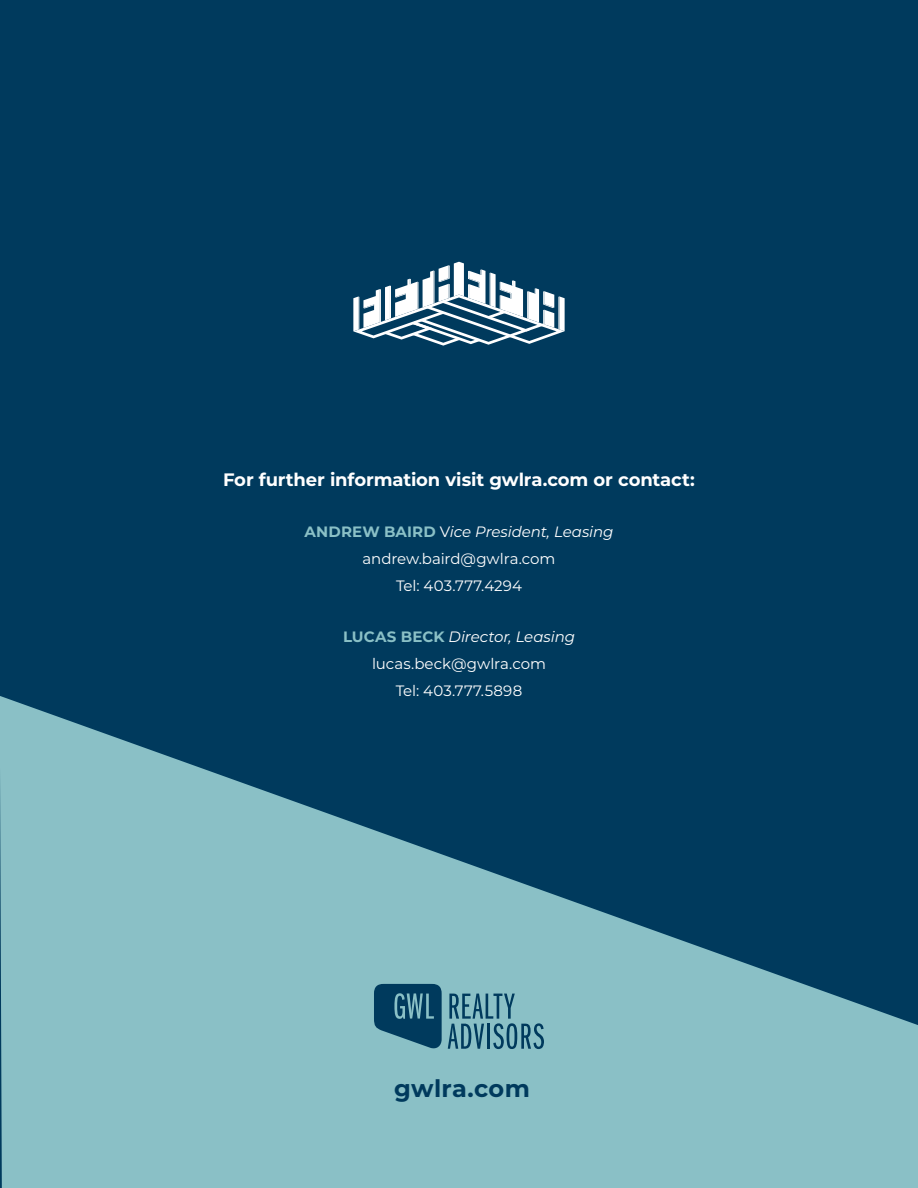
<style>
.page{position:relative;width:918px;height:1188px;background:#003a5d}
.page>*{position:absolute;margin:0;border:0;box-sizing:border-box;transform-origin:0 0}
.t1{font:700 24px "Montserrat";letter-spacing:.015em;color:#003a5d}
.t2{font:700 18px "Montserrat";letter-spacing:-.005em;color:#fff}
.t3{font:15px/27px "Montserrat";color:#fff;text-align:center}
.s1{font-weight:700;color:#8ac0c6}
.s2{font-style:italic}
</style>
<div class="page">
<svg style="left:0;top:696px;width:918px;height:492px;fill:#8ac0c6"></svg>
<svg style="left:374px;top:984px;width:68px;height:66px"></svg>
<svg style="left:448px;top:994px;width:96px;height:55px"></svg>
<svg style="left:353px;top:262px;width:212px;height:84px"></svg>
<p class="t2" style="left:223px;top:466px;width:473px">For further information visit gwlra.com or contact:</p>
<p class="t3" style="left:305px;top:517px;width:310px"><span class="s1">ANDREW BAIRD</span> V<span class="s2">ice President, Leasing </span>andrew.baird@gwlra.com<br>Tel: 403.777.4294</p>
<p class="t3" style="left:343px;top:622px;width:233px"><span class="s1">LUCAS BECK</span> <span class="s2">Director, Leasing </span>lucas.beck@gwlra.com<br>Tel: 403.777.5898</p>
<h1 class="t1" style="left:394px;top:1071px;width:137px">gwlra.com</h1>
</div>
